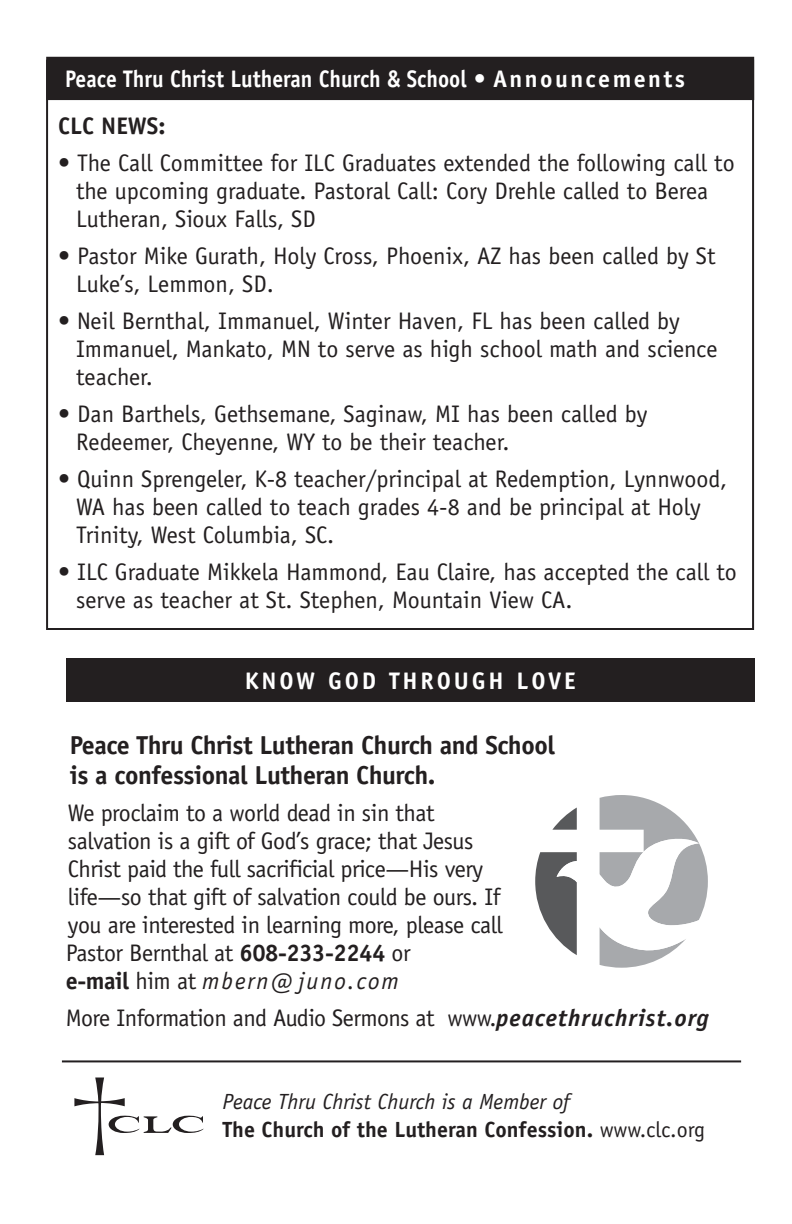
<style>
.page{position:relative;width:792px;height:1224px;background:#fff}
.page>*{position:absolute;margin:0;border:0;box-sizing:border-box;transform-origin:0 0}
.scriputr_reading_hea{font:700 26px/30px "Officina Sans";letter-spacing:-.02em;color:#231f20}
.scriputr_reading_hea-2{font:24px/28px "Officina Sans";color:#231f20}
.scriputr_reading_hea-3{font:24px/28px "Officina Sans";letter-spacing:-.02em;color:#231f20}
.t1{font:700 24px "Officina Sans";color:#fff;scale:.9 1}
.t2{font:700 24px "Officina Sans";letter-spacing:.12em;color:#fff}
.scriputr_reading_hea-4{font:700 24px "Officina Sans";color:#231f20}
.scriputr_reading_hea-5{font:700 22px "Officina Sans";color:#231f20}
.scriputr_reading_hea-6{font:italic 22px "Officina Sans";color:#231f20}
.s1{font-weight:700}
.s2{font-style:italic}
.s3{font-weight:700;font-style:italic}
.s4{font-weight:400}
</style>
<div class="page">
<svg style="left:74px;top:1078px;width:130px;height:77px"></svg>
<hr style="left:62px;top:1060px;width:679px;height:2px;background:#231f20">
<div style="left:66px;top:658px;width:689px;height:44px;background:#231f20"></div>
<svg style="left:535px;top:795px;width:173px;height:173px"></svg>
<div style="left:47px;top:58px;width:706px;height:41px;background:#231f20"></div>
<div style="left:46px;top:57px;width:708px;height:43px;border:2px solid #231f20"></div>
<p class="t1" style="left:65px;top:63px;width:690px">Peace Thru Christ Lutheran Church &amp; School • Announcements</p>
<p class="scriputr_reading_hea-4" style="left:58px;top:111px;width:109px">CLC NEWS:</p>
<p class="scriputr_reading_hea-2" style="left:76px;top:149px;width:660px;text-indent:-18px"><span class="s1">•</span> The Call Committee for ILC Graduates extended the following call to the upcoming graduate. Pastoral Call: Cory Drehle called to Berea<br>Lutheran, Sioux Falls, SD</p>
<p class="scriputr_reading_hea-2" style="left:76px;top:242px;width:641px;text-indent:-18px"><span class="s1">•</span> Pastor Mike Gurath, Holy Cross, Phoenix, AZ has been called by St<br>Luke’s, Lemmon, SD.</p>
<p class="scriputr_reading_hea-2" style="left:76px;top:307px;width:643px;text-indent:-18px"><span class="s1">•</span> Neil Bernthal, Immanuel, Winter Haven, FL has been called by<br>Immanuel, Mankato, MN to serve as high school math and science teacher.</p>
<p class="scriputr_reading_hea-2" style="left:76px;top:400px;width:573px;text-indent:-18px"><span class="s1">•</span> Dan Barthels, Gethsemane, Saginaw, MI has been called by<br>Redeemer, Cheyenne, WY to be their teacher.</p>
<p class="scriputr_reading_hea-2" style="left:76px;top:465px;width:653px;text-indent:-18px"><span class="s1">•</span> Quinn Sprengeler, K-8 teacher/principal at Redemption, Lynnwood,<br>WA has been called to teach grades 4-8 and be principal at Holy<br>Trinity, West Columbia, SC.</p>
<p class="scriputr_reading_hea-2" style="left:76px;top:558px;width:662px;text-indent:-18px"><span class="s1">•</span> ILC Graduate Mikkela Hammond, Eau Claire, has accepted the call to serve as teacher at St. Stephen, Mountain View CA.</p>
<p class="t2" style="left:245px;top:666px;width:333px">KNOW GOD THROUGH LOVE</p>
<p class="scriputr_reading_hea" style="left:70px;top:730px;width:487px">Peace Thru Christ Lutheran Church and School is a confessional Lutheran Church.</p>
<p class="scriputr_reading_hea-3" style="left:66px;top:799px;width:438px">We proclaim to a world dead in sin that salvation is a gift of God’s grace; that Jesus Christ paid the full sacrificial price—His very life—so that gift of salvation could be ours. If you are interested in learning more, please call Pastor Bernthal at <span class="s1">608-233-2244</span> or<br><span class="s1">e-mail</span> him at <span class="s2">mbern@ juno.com</span></p>
<p class="scriputr_reading_hea-3" style="left:66px;top:1004px;width:644px">More Information and Audio Sermons at www.<span class="s3">peacethruchrist.org</span></p>
<p class="scriputr_reading_hea-6" style="left:222px;top:1089px;width:349px">Peace Thru Christ Church is a Member of</p>
<p class="scriputr_reading_hea-5" style="left:222px;top:1116px;width:484px">The Church of the Lutheran Confession. <span class="s4">www.clc.org</span></p>
</div>
